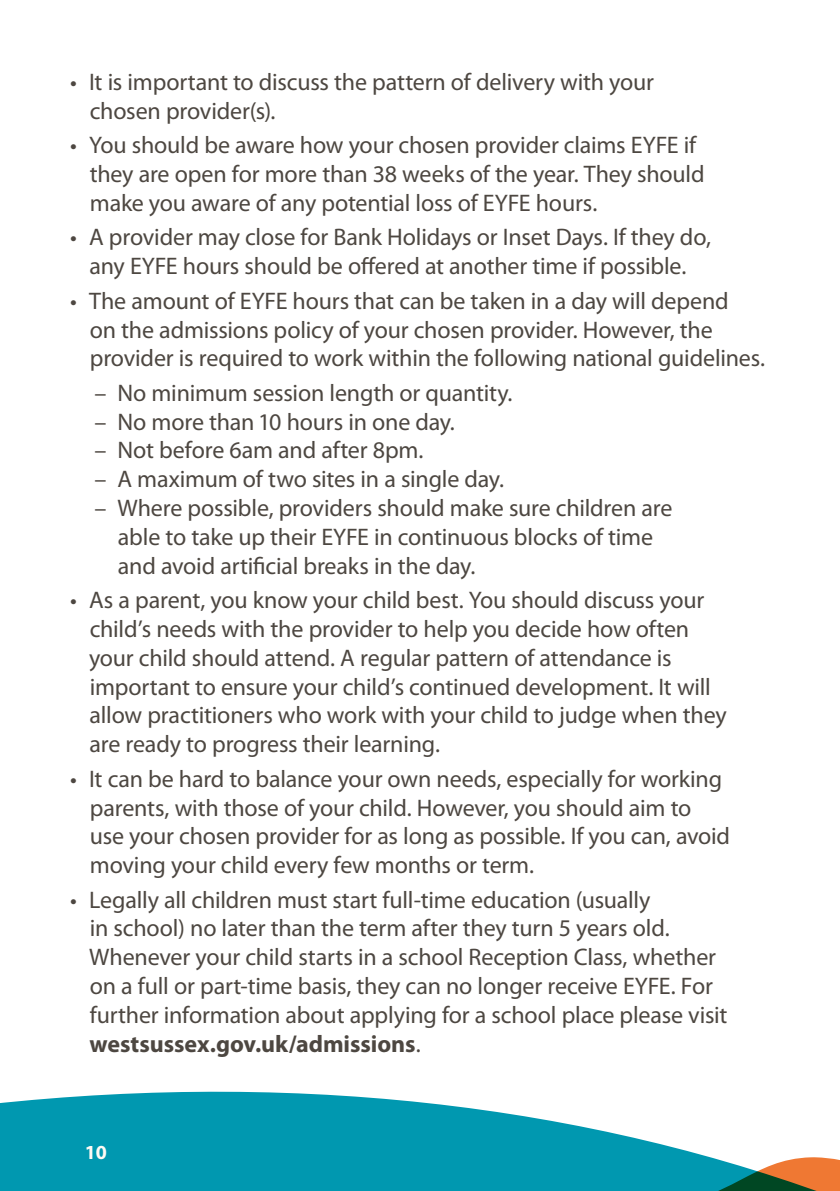
<style>
.page{position:relative;width:840px;height:1191px;background:#fff}
.page>*{position:absolute;margin:0;border:0;box-sizing:border-box;transform-origin:0 0}
.P_Bullets_text{font:24px/28.8px "Myriad Pro";letter-spacing:-.01em;color:#4d4741}
.P_Bullets_text-2{font:700 24px "Myriad Pro";color:#4d4741}
.t1{font:700 20px "Myriad Pro";color:#fdfaf4}
.s1{font-weight:400}
</style>
<div class="page">
<svg style="left:0;top:1091px;width:839px;height:100px;fill:#0098b0"></svg>
<p class="P_Bullets_text" style="left:90px;top:67px;width:565px;text-indent:-20px">• It is important to discuss the pattern of delivery with your chosen provider(s).</p>
<p class="P_Bullets_text" style="left:90px;top:130px;width:616px;text-indent:-20px">• You should be aware how your chosen provider claims EYFE if they are open for more than 38 weeks of the year. They should make you aware of any potential loss of EYFE hours.</p>
<p class="P_Bullets_text" style="left:70px;top:223px;width:642px;text-align:center">• A provider may close for Bank Holidays or Inset Days. If they do, any EYFE hours should be offered at another time if possible.</p>
<p class="P_Bullets_text" style="left:90px;top:286px;width:676px;text-indent:-20px">• The amount of EYFE hours that can be taken in a day will depend<br>on the admissions policy of your chosen provider. However, the provider is required to work within the following national guidelines.</p>
<p class="P_Bullets_text" style="left:94px;top:378px;width:419px">– No minimum session length or quantity.</p>
<p class="P_Bullets_text" style="left:94px;top:407px;width:362px">– No more than 10 hours in one day.</p>
<p class="P_Bullets_text" style="left:94px;top:435px;width:330px">– Not before 6am and after 8pm.</p>
<p class="P_Bullets_text" style="left:94px;top:464px;width:411px">– A maximum of two sites in a single day.</p>
<p class="P_Bullets_text" style="left:118px;top:493px;width:555px;text-indent:-23px">– Where possible, providers should make sure children are able to take up their EYFE in continuous blocks of time and avoid artificial breaks in the day.</p>
<p class="P_Bullets_text" style="left:70px;top:585px;width:635px;text-align:center">• As a parent, you know your child best. You should discuss your child’s needs with the provider to help you decide how often</p>
<p class="P_Bullets_text" style="left:89px;top:643px;width:639px">your child should attend. A regular pattern of attendance is important to ensure your child’s continued development. It will allow practitioners who work with your child to judge when they are ready to progress their learning.</p>
<p class="P_Bullets_text" style="left:90px;top:764px;width:641px;text-indent:-20px">• It can be hard to balance your own needs, especially for working parents, with those of your child. However, you should aim to use your chosen provider for as long as possible. If you can, avoid moving your child every few months or term.</p>
<p class="P_Bullets_text" style="left:89px;top:884px;width:639px;text-indent:-19px">• Legally all children must start full-time education (usually<br>in school) no later than the term after they turn 5 years old.<br>Whenever your child starts in a school Reception Class, whether on a full or part-time basis, they can no longer receive EYFE. For further information about applying for a school place please visit</p>
<p class="P_Bullets_text-2" style="left:89px;top:1028px;width:332px">westsussex.gov.uk/admissions<span class="s1">.</span></p>
<p class="t1" style="left:85px;top:1139px;width:24px">10</p>
</div>
